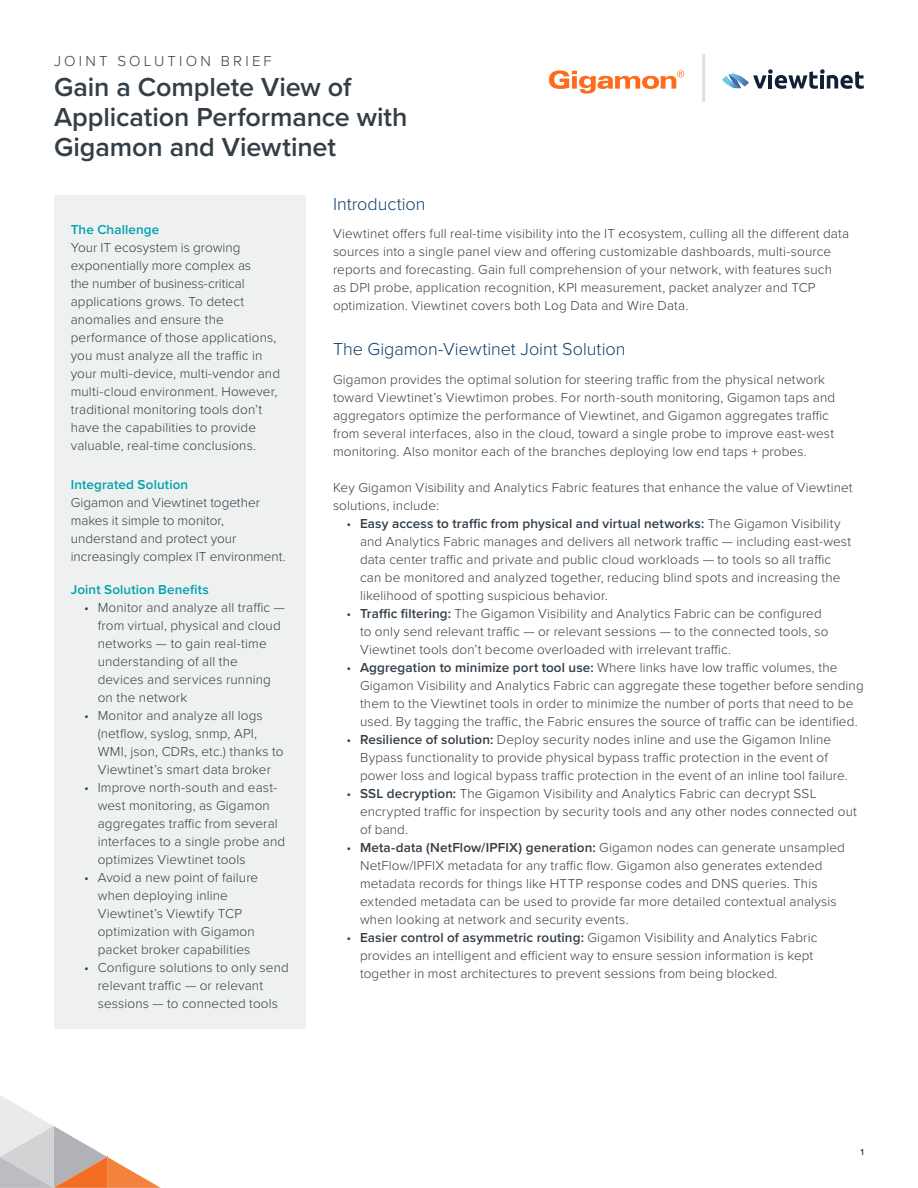
<style>
.page{position:relative;width:918px;height:1188px;background:#fff}
.page>*{position:absolute;margin:0;border:0;box-sizing:border-box;transform-origin:0 0}
.t1{font:600 27px/30px "Proxima Nova";letter-spacing:-.005em;color:#333e47}
.t2{font:300 18px "Proxima Nova";letter-spacing:-.005em;color:#0d3f6a}
.t3{font:300 15px "Proxima Nova";letter-spacing:.215em;color:#333e47}
.t4{font:300 13.5px/18px "Proxima Nova";letter-spacing:.01em;color:#333e47}
.t5{font:600 13.5px "Proxima Nova";letter-spacing:.01em;color:#00a1af}
.t6{font:600 9px "Proxima Nova";color:#333e47}
.s1{font-weight:600}
</style>
<div class="page">
<hr style="left:702px;top:54px;width:3px;height:48px;background:#dadfe1">
<svg style="left:0;top:1095px;width:161px;height:93px"></svg>
<svg style="left:549px;top:70px;width:135px;height:24px"></svg>
<svg style="left:722px;top:69px;width:142px;height:20px"></svg>
<div style="left:54px;top:195px;width:252px;height:834px;background:#eff1f1"></div>
<p class="t3" style="left:54px;top:50px;width:219px">JOINT SOLUTION BRIEF</p>
<h1 class="t1" style="left:54px;top:71px;width:355px">Gain a Complete View of<br>Application Performance with<br>Gigamon and Viewtinet</h1>
<p class="t5" style="left:71px;top:219px;width:90px">The Challenge</p>
<p class="t4" style="left:71px;top:238px;width:211px">Your IT ecosystem is growing exponentially more complex as<br>the number of business-critical applications grows. To detect anomalies and ensure the performance of those applications, you must analyze all the traffic in your multi-device, multi-vendor and multi-cloud environment. However, traditional monitoring tools don’t have the capabilities to provide valuable, real-time conclusions.</p>
<p class="t5" style="left:71px;top:474px;width:119px">Integrated Solution</p>
<p class="t4" style="left:71px;top:493px;width:217px">Gigamon and Viewtinet together makes it simple to monitor, understand and protect your increasingly complex IT environment.</p>
<p class="t5" style="left:71px;top:579px;width:140px">Joint Solution Benefits</p>
<p class="t4" style="left:98px;top:598px;width:189px;text-indent:-14px">• Monitor and analyze all traffic — from virtual, physical and cloud networks — to gain real-time understanding of all the devices and services running on the network</p>
<p class="t4" style="left:98px;top:706px;width:187px;text-indent:-14px">• Monitor and analyze all logs (netflow, syslog, snmp, API,<br>WMI, json, CDRs, etc.) thanks to<br>Viewtinet’s smart data broker</p>
<p class="t4" style="left:98px;top:778px;width:189px;text-indent:-14px">• Improve north-south and east&shy;west monitoring, as Gigamon aggregates traffic from several interfaces to a single probe and optimizes Viewtinet tools</p>
<p class="t4" style="left:98px;top:868px;width:162px;text-indent:-14px">• Avoid a new point of failure when deploying inline<br>Viewtinet’s Viewtify TCP optimization with Gigamon packet broker capabilities</p>
<p class="t4" style="left:98px;top:958px;width:193px;text-indent:-14px">• Configure solutions to only send relevant traffic — or relevant sessions — to connected tools</p>
<h2 class="t2" style="left:333px;top:190px;width:94px">Introduction</h2>
<p class="t4" style="left:333px;top:224px;width:518px">Viewtinet offers full real-time visibility into the IT ecosystem, culling all the different data sources into a single panel view and offering customizable dashboards, multi-source reports and forecasting. Gain full comprehension of your network, with features such<br>as DPI probe, application recognition, KPI measurement, packet analyzer and TCP optimization. Viewtinet covers both Log Data and Wire Data.</p>
<h2 class="t2" style="left:333px;top:336px;width:294px">The Gigamon-Viewtinet Joint Solution</h2>
<p class="t4" style="left:333px;top:369px;width:504px">Gigamon provides the optimal solution for steering traffic from the physical network toward Viewtinet’s Viewtimon probes. For north-south monitoring, Gigamon taps and aggregators optimize the performance of Viewtinet, and Gigamon aggregates traffic from several interfaces, also in the cloud, toward a single probe to improve east-west monitoring. Also monitor each of the branches deploying low end taps + probes.</p>
<p class="t4" style="left:333px;top:477px;width:521px">Key Gigamon Visibility and Analytics Fabric features that enhance the value of Viewtinet solutions, include:</p>
<p class="t4" style="left:360px;top:513px;width:493px;text-indent:-14px">• <span class="s1">Easy access to traffic from physical and virtual networks:</span> The Gigamon Visibility and Analytics Fabric manages and delivers all network traffic — including east-west data center traffic and private and public cloud workloads — to tools so all traffic can be monitored and analyzed together, reducing blind spots and increasing the likelihood of spotting suspicious behavior.</p>
<p class="t4" style="left:360px;top:603px;width:470px;text-indent:-14px">• <span class="s1">Traffic filtering:</span> The Gigamon Visibility and Analytics Fabric can be configured to only send relevant traffic — or relevant sessions — to the connected tools, so<br>Viewtinet tools don’t become overloaded with irrelevant traffic.</p>
<p class="t4" style="left:360px;top:657px;width:505px;text-indent:-14px">• <span class="s1">Aggregation to minimize port tool use:</span> Where links have low traffic volumes, the Gigamon Visibility and Analytics Fabric can aggregate these together before sending them to the Viewtinet tools in order to minimize the number of ports that need to be used. By tagging the traffic, the Fabric ensures the source of traffic can be identified.</p>
<p class="t4" style="left:360px;top:729px;width:489px;text-indent:-14px">• <span class="s1">Resilience of solution:</span> Deploy security nodes inline and use the Gigamon Inline<br>Bypass functionality to provide physical bypass traffic protection in the event of power loss and logical bypass traffic protection in the event of an inline tool failure.</p>
<p class="t4" style="left:360px;top:783px;width:498px;text-indent:-14px">• <span class="s1">SSL decryption:</span> The Gigamon Visibility and Analytics Fabric can decrypt SSL encrypted traffic for inspection by security tools and any other nodes connected out of band.</p>
<p class="t4" style="left:360px;top:837px;width:486px;text-indent:-14px">• <span class="s1">Meta-data (NetFlow/IPFIX) generation:</span> Gigamon nodes can generate unsampled NetFlow/IPFIX metadata for any traffic flow. Gigamon also generates extended metadata records for things like HTTP response codes and DNS queries. This extended metadata can be used to provide far more detailed contextual analysis when looking at network and security events.</p>
<p class="t4" style="left:360px;top:927px;width:459px;text-indent:-14px">• <span class="s1">Easier control of asymmetric routing:</span> Gigamon Visibility and Analytics Fabric provides an intelligent and efficient way to ensure session information is kept together in most architectures to prevent sessions from being blocked.</p>
<p class="t6" style="left:861px;top:1146px;width:5px">1</p>
</div>
